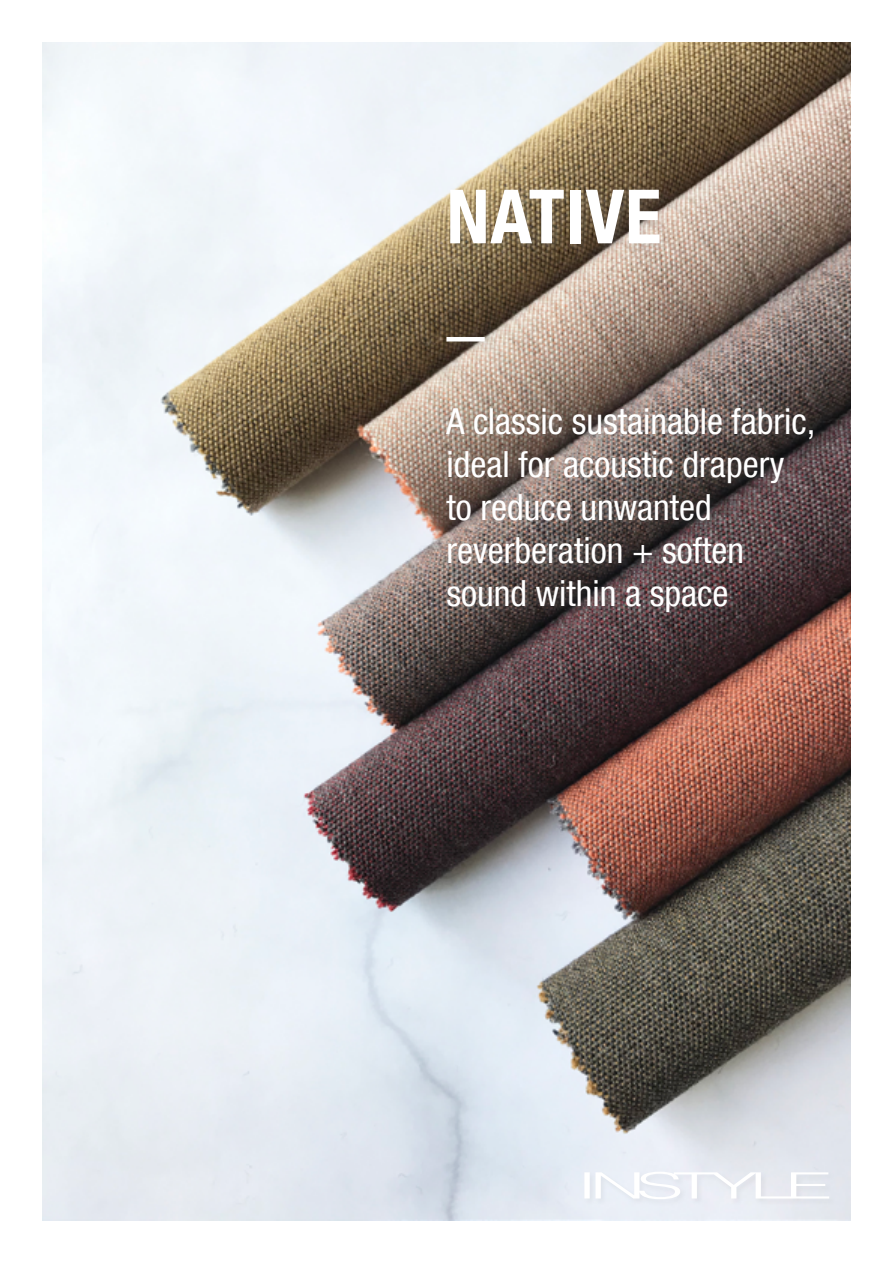
<style>
.page{position:relative;width:893px;height:1263px;background:#fff}
.page>*{position:absolute;margin:0;border:0;box-sizing:border-box;transform-origin:0 0}
.t1{font:700 condensed 75px "Helvetica Neue LT Std";letter-spacing:.01em;color:#fff}
.t2{font:condensed 36px/43.2px "Helvetica Neue LT Com";color:#fff}
.t3{font:condensed 36px "Helvetica Neue LT Std";color:#fff}
</style>
<div class="page">
<img style="left:43px;top:43px;width:807px;height:1177px">
<div style="left:446px;top:185px;width:226px;height:72px;background:#808285;opacity:.2"></div>
<div style="left:443px;top:403px;width:383px;height:221px;background:#808285;opacity:.2"></div>
<div style="left:443px;top:334px;width:54px;height:19px;background:#808285;opacity:.2"></div>
<hr style="left:446px;top:337px;width:39px;height:4px;background:#fff">
<div style="left:584px;top:1171px;width:252px;height:34px;background:#e6eaf2"></div>
<svg style="left:584px;top:1172px;width:245px;height:27px"></svg>
<h1 class="t1" style="left:446px;top:171px;width:216px">NATIVE</h1>
<p class="t3" style="left:446px;top:400px;width:371px">A classic sustainable fabric,</p>
<p class="t2" style="left:446px;top:442px;width:340px">ideal for acoustic drapery to reduce unwanted reverberation + soften sound within a space</p>
</div>
